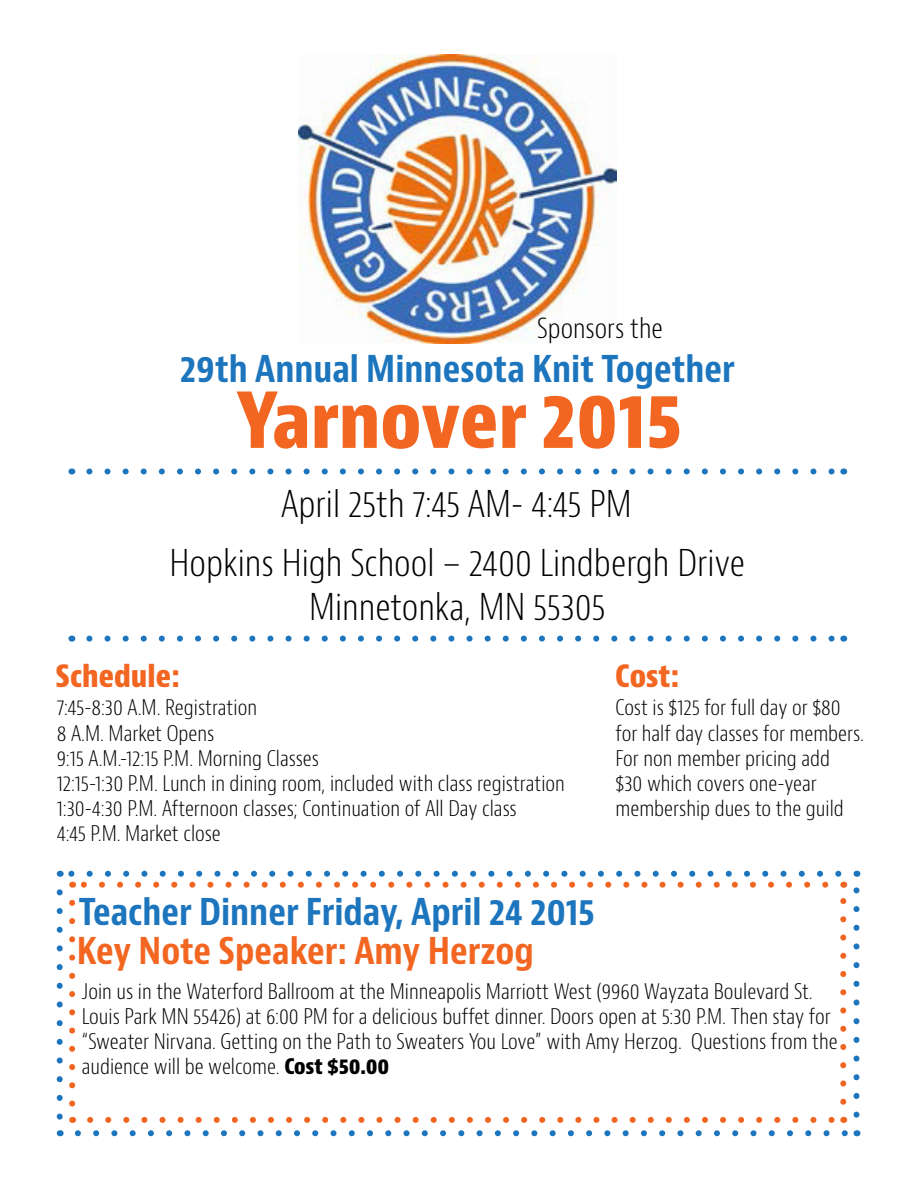
<style>
.page{position:relative;width:918px;height:1188px;background:#fff}
.page>*{position:absolute;margin:0;border:0;box-sizing:border-box;transform-origin:0 0}
.t1{font:800 condensed 75px "Bernino Sans";color:#f26621}
.t2{font:300 condensed 36px/59.4px "Bernino Sans";color:#000;text-align:center}
.t3{font:700 condensed 36px "Bernino Sans";color:#1c75bd}
.t4{font:700 condensed 36px "Bernino Sans";color:#f26621}
.t5{font:800 condensed 30px "Bernino Sans";color:#f26621}
.t6{font:300 condensed 27px "Bernino Sans";color:#000}
.t7{font:300 condensed 21px/25.2px "Bernino Sans";color:#000}
.s1{font-weight:800}
</style>
<div class="page">
<img style="left:298px;top:54px;width:318px;height:290px">
<svg style="left:89px;top:636px;width:745px;height:6px"></svg>
<svg style="left:89px;top:468px;width:745px;height:6px"></svg>
<svg style="left:57px;top:892px;width:6px;height:228px"></svg>
<svg style="left:78px;top:1130px;width:769px;height:6px"></svg>
<svg style="left:854px;top:887px;width:6px;height:228px"></svg>
<svg style="left:69px;top:903px;width:6px;height:204px"></svg>
<svg style="left:90px;top:1117px;width:744px;height:6px"></svg>
<svg style="left:840px;top:898px;width:6px;height:204px"></svg>
<svg style="left:69px;top:871px;width:775px;height:17px"></svg>
<p class="t6" style="left:537px;top:312px;width:127px">Sponsors the</p>
<h2 class="t3" style="left:180px;top:346px;width:557px">29th Annual Minnesota Knit Together</h2>
<h1 class="t1" style="left:236px;top:375px;width:447px">Yarnover 2015</h1>
<h2 class="t2" style="left:169px;top:475px;width:577px">April 25th 7:45 AM- 4:45 PM<br>Hopkins High School – 2400 Lindbergh Drive</h2>
<h2 class="t2" style="left:309px;top:578px;width:298px">Minnetonka, MN 55305</h2>
<h3 class="t5" style="left:56px;top:658px;width:126px">Schedule:</h3>
<h3 class="t5" style="left:615px;top:658px;width:66px">Cost:</h3>
<p class="t7" style="left:57px;top:696px;width:510px">7:45-8:30 A.M. Registration<br>8 A.M. Market Opens<br>9:15 A.M.-12:15 P.M. Morning Classes<br>12:15-1:30 P.M. Lunch in dining room, included with class registration 1:30-4:30 P.M. Afternoon classes; Continuation of All Day class<br>4:45 P.M. Market close</p>
<p class="t7" style="left:616px;top:696px;width:250px">Cost is $125 for full day or $80 for half day classes for members.<br>For non member pricing add<br>$30 which covers one-year membership dues to the guild</p>
<h2 class="t3" style="left:79px;top:890px;width:518px">Teacher Dinner Friday, April 24 2015</h2>
<h2 class="t4" style="left:77px;top:929px;width:458px">Key Note Speaker: Amy Herzog</h2>
<p class="t7" style="left:82px;top:979px;width:757px">Join us in the Waterford Ballroom at the Minneapolis Marriott West (9960 Wayzata Boulevard St.<br>Louis Park MN 55426) at 6:00 PM for a delicious buffet dinner. Doors open at 5:30 P.M. Then stay for “Sweater Nirvana. Getting on the Path to Sweaters You Love” with Amy Herzog. Questions from the audience will be welcome. <span class="s1">Cost $50.00</span></p>
</div>
